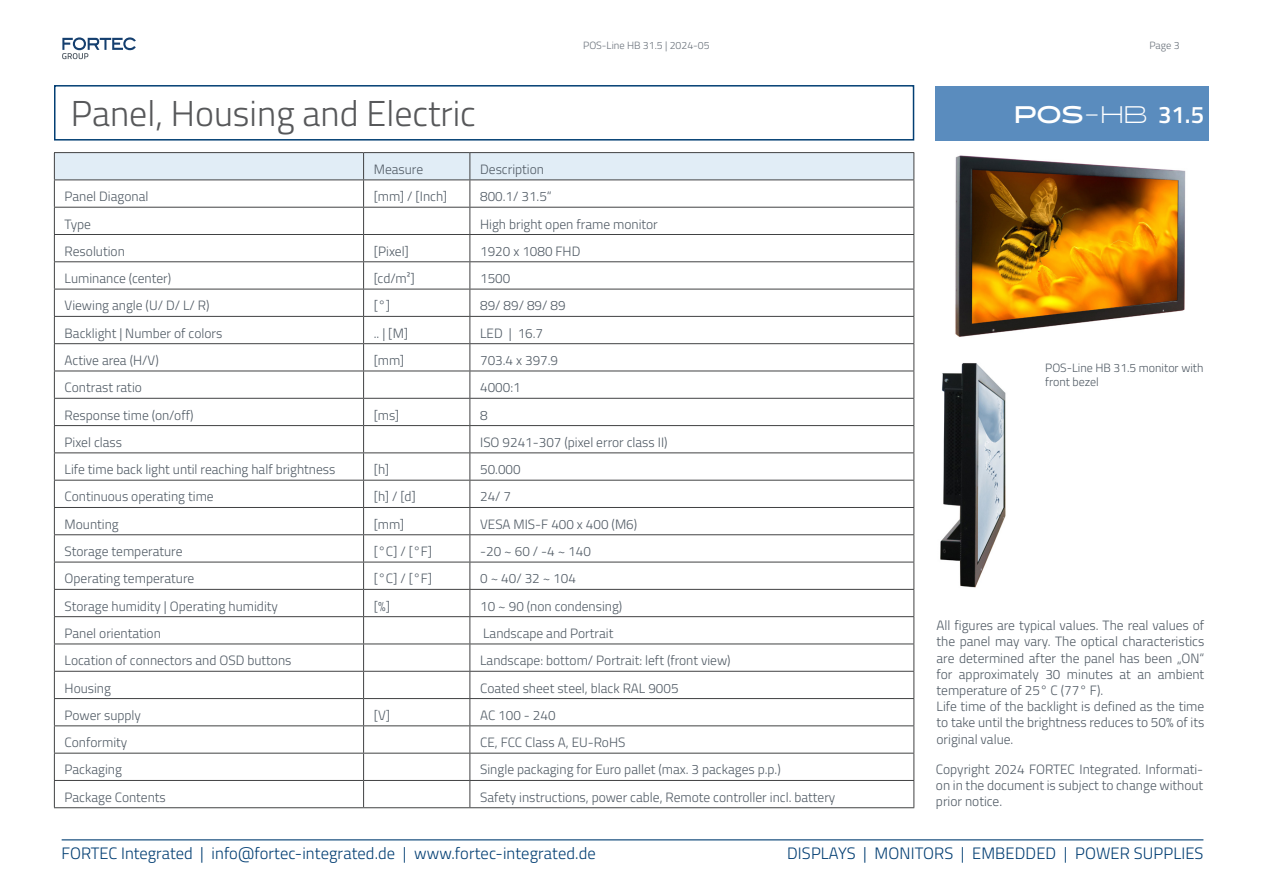
<style>
.page{position:relative;width:1263px;height:893px;background:#fff}
.page>*{position:absolute;margin:0;border:0;box-sizing:border-box;transform-origin:0 0}
.t1{font:300 36px "Titillium Web";color:#57585a}
.t2{font:600 24px "Titillium Web";color:#fff}
.t3{font:300 16.5px "Titillium Web";letter-spacing:.005em;color:#023e73}
.Tabelle_Datenblatt{font:300 13.5px/16.2px "Titillium Web";color:#505a64;text-align:justify}
.t4{font:300 12px/14.4px "Titillium Web";color:#505a64}
.t5{font:300 10.5px "Titillium Web";color:#69717a}
.s1{font-family:"Halogen";font-weight:700}
.s2{font-family:"Halogen";font-weight:300}
</style>
<div class="page">
<svg style="left:62px;top:37px;width:74px;height:22px"></svg>
<hr style="left:62px;top:839px;width:1141px;height:2px;background:#023e73">
<div style="left:935px;top:87px;width:274px;height:54px;background:#5a8cbe"></div>
<div style="left:54px;top:85px;width:860px;height:56px;border:2px solid #023e73"></div>
<hr style="left:54px;top:807px;width:310px;height:1px;background:#414243">
<hr style="left:364px;top:807px;width:106px;height:1px;background:#414243">
<hr style="left:470px;top:807px;width:444px;height:1px;background:#414243">
<hr style="left:54px;top:152px;width:310px;height:1px;background:#414243">
<hr style="left:364px;top:152px;width:106px;height:1px;background:#414243">
<hr style="left:470px;top:152px;width:444px;height:1px;background:#414243">
<svg style="left:54px;top:153px;width:860px;height:654px"></svg>
<img style="left:940px;top:363px;width:66px;height:225px">
<img style="left:955px;top:155px;width:231px;height:182px">
<p class="t1" style="left:71px;top:88px;width:406px">Panel, Housing and Electric</p>
<p class="Tabelle_Datenblatt" style="left:374px;top:160px;width:51px">Measure</p>
<p class="Tabelle_Datenblatt" style="left:480px;top:160px;width:65px">Description</p>
<p class="t5" style="left:583px;top:38px;width:128px">POS-Line HB 31.5 | 2024-05</p>
<p class="t5" style="left:1149px;top:38px;width:32px">Page 3</p>
<p class="t2" style="left:1015px;top:97px;width:191px"><span class="s1">POS</span><span class="s2">-HB</span> 31.5</p>
<p class="Tabelle_Datenblatt" style="left:65px;top:188px;width:85px">Panel Diagonal</p>
<p class="Tabelle_Datenblatt" style="left:374px;top:188px;width:75px">[mm] / [Inch]</p>
<p class="Tabelle_Datenblatt" style="left:480px;top:188px;width:73px">800.1/ 31.5“</p>
<p class="Tabelle_Datenblatt" style="left:65px;top:215px;width:28px">Type</p>
<p class="Tabelle_Datenblatt" style="left:480px;top:215px;width:179px">High bright open frame monitor</p>
<p class="Tabelle_Datenblatt" style="left:65px;top:242px;width:62px">Resolution</p>
<p class="Tabelle_Datenblatt" style="left:374px;top:242px;width:37px">[Pixel]</p>
<p class="Tabelle_Datenblatt" style="left:480px;top:242px;width:102px">1920 x 1080 FHD</p>
<p class="Tabelle_Datenblatt" style="left:65px;top:270px;width:108px">Luminance (center)</p>
<p class="Tabelle_Datenblatt" style="left:374px;top:270px;width:43px">[cd/m²]</p>
<p class="Tabelle_Datenblatt" style="left:480px;top:270px;width:32px">1500</p>
<p class="Tabelle_Datenblatt" style="left:65px;top:297px;width:146px">Viewing angle (U/ D/ L/ R)</p>
<p class="Tabelle_Datenblatt" style="left:374px;top:297px;width:18px">[°]</p>
<p class="Tabelle_Datenblatt" style="left:480px;top:297px;width:87px">89/ 89/ 89/ 89</p>
<p class="Tabelle_Datenblatt" style="left:65px;top:324px;width:159px">Backlight | Number of colors</p>
<p class="Tabelle_Datenblatt" style="left:374px;top:324px;width:36px">.. | [M]</p>
<p class="Tabelle_Datenblatt" style="left:480px;top:324px;width:64px">LED | 16.7</p>
<p class="Tabelle_Datenblatt" style="left:65px;top:351px;width:96px">Active area (H/V)</p>
<p class="Tabelle_Datenblatt" style="left:374px;top:351px;width:32px">[mm]</p>
<p class="Tabelle_Datenblatt" style="left:480px;top:351px;width:80px">703.4 x 397.9</p>
<p class="Tabelle_Datenblatt" style="left:65px;top:379px;width:79px">Contrast ratio</p>
<p class="Tabelle_Datenblatt" style="left:480px;top:379px;width:42px">4000:1</p>
<p class="Tabelle_Datenblatt" style="left:65px;top:406px;width:130px">Response time (on/off)</p>
<p class="Tabelle_Datenblatt" style="left:374px;top:406px;width:27px">[ms]</p>
<p class="Tabelle_Datenblatt" style="left:480px;top:406px;width:9px">8</p>
<p class="Tabelle_Datenblatt" style="left:65px;top:433px;width:59px">Pixel class</p>
<p class="Tabelle_Datenblatt" style="left:480px;top:433px;width:189px">ISO 9241-307 (pixel error class II)</p>
<p class="Tabelle_Datenblatt" style="left:65px;top:461px;width:272px">Life time back light until reaching half brightness</p>
<p class="Tabelle_Datenblatt" style="left:374px;top:461px;width:17px">[h]</p>
<p class="Tabelle_Datenblatt" style="left:480px;top:461px;width:42px">50.000</p>
<p class="Tabelle_Datenblatt" style="left:65px;top:488px;width:151px">Continuous operating time</p>
<p class="Tabelle_Datenblatt" style="left:374px;top:488px;width:43px">[h] / [d]</p>
<p class="Tabelle_Datenblatt" style="left:480px;top:488px;width:33px">24/ 7</p>
<p class="Tabelle_Datenblatt" style="left:65px;top:515px;width:56px">Mounting</p>
<p class="Tabelle_Datenblatt" style="left:374px;top:515px;width:32px">[mm]</p>
<p class="Tabelle_Datenblatt" style="left:480px;top:515px;width:159px">VESA MIS-F 400 x 400 (M6)</p>
<p class="Tabelle_Datenblatt" style="left:65px;top:543px;width:119px">Storage temperature</p>
<p class="Tabelle_Datenblatt" style="left:374px;top:543px;width:60px">[°C] / [°F]</p>
<p class="Tabelle_Datenblatt" style="left:480px;top:543px;width:112px">-20 ~ 60 / -4 ~ 140</p>
<p class="Tabelle_Datenblatt" style="left:65px;top:570px;width:131px">Operating temperature</p>
<p class="Tabelle_Datenblatt" style="left:374px;top:570px;width:60px">[°C] / [°F]</p>
<p class="Tabelle_Datenblatt" style="left:480px;top:570px;width:97px">0 ~ 40/ 32 ~ 104</p>
<p class="Tabelle_Datenblatt" style="left:65px;top:597px;width:215px">Storage humidity | Operating humidity</p>
<p class="Tabelle_Datenblatt" style="left:374px;top:597px;width:18px">[%]</p>
<p class="Tabelle_Datenblatt" style="left:480px;top:597px;width:144px">10 ~ 90 (non condensing)</p>
<p class="Tabelle_Datenblatt" style="left:65px;top:624px;width:98px">Panel orientation</p>
<p class="Tabelle_Datenblatt" style="left:483px;top:624px;width:132px">Landscape and Portrait</p>
<p class="Tabelle_Datenblatt" style="left:65px;top:652px;width:228px">Location of connectors and OSD buttons</p>
<p class="Tabelle_Datenblatt" style="left:480px;top:652px;width:252px">Landscape: bottom/ Portrait: left (front view)</p>
<p class="Tabelle_Datenblatt" style="left:65px;top:679px;width:48px">Housing</p>
<p class="Tabelle_Datenblatt" style="left:480px;top:679px;width:200px">Coated sheet steel, black RAL 9005</p>
<p class="Tabelle_Datenblatt" style="left:65px;top:706px;width:78px">Power supply</p>
<p class="Tabelle_Datenblatt" style="left:374px;top:706px;width:18px">[V]</p>
<p class="Tabelle_Datenblatt" style="left:480px;top:706px;width:77px">AC 100 - 240</p>
<p class="Tabelle_Datenblatt" style="left:65px;top:734px;width:64px">Conformity</p>
<p class="Tabelle_Datenblatt" style="left:480px;top:734px;width:147px">CE, FCC Class A, EU-RoHS</p>
<p class="Tabelle_Datenblatt" style="left:65px;top:761px;width:59px">Packaging</p>
<p class="Tabelle_Datenblatt" style="left:480px;top:761px;width:302px">Single packaging for Euro pallet (max. 3 packages p.p.)</p>
<p class="Tabelle_Datenblatt" style="left:65px;top:788px;width:103px">Package Contents</p>
<p class="Tabelle_Datenblatt" style="left:480px;top:788px;width:357px">Safety instructions, power cable, Remote controller incl. battery</p>
<p class="t4" style="left:1045px;top:360px;width:160px">POS-Line HB 31.5 monitor with front bezel</p>
<p class="Tabelle_Datenblatt" style="left:936px;top:617px;width:269px">All figures are typical values. The real values of the panel may vary. The optical characteristics are determined after the panel has been „ON“ for approximately 30 minutes at an ambient temperature of 25° C (77° F).</p>
<p class="Tabelle_Datenblatt" style="left:936px;top:698px;width:269px">Life time of the backlight is defined as the time to take until the brightness reduces to 50% of its original value.</p>
<p class="Tabelle_Datenblatt" style="left:936px;top:760px;width:269px">Copyright 2024 FORTEC Integrated. Informati&shy;on in the document is subject to change without prior notice.</p>
<p class="t3" style="left:62px;top:841px;width:536px">FORTEC Integrated | info@fortec-integrated.de | www.fortec-integrated.de</p>
<p class="t3" style="left:787px;top:841px;width:418px">DISPLAYS | MONITORS | EMBEDDED | POWER SUPPLIES</p>
</div>
